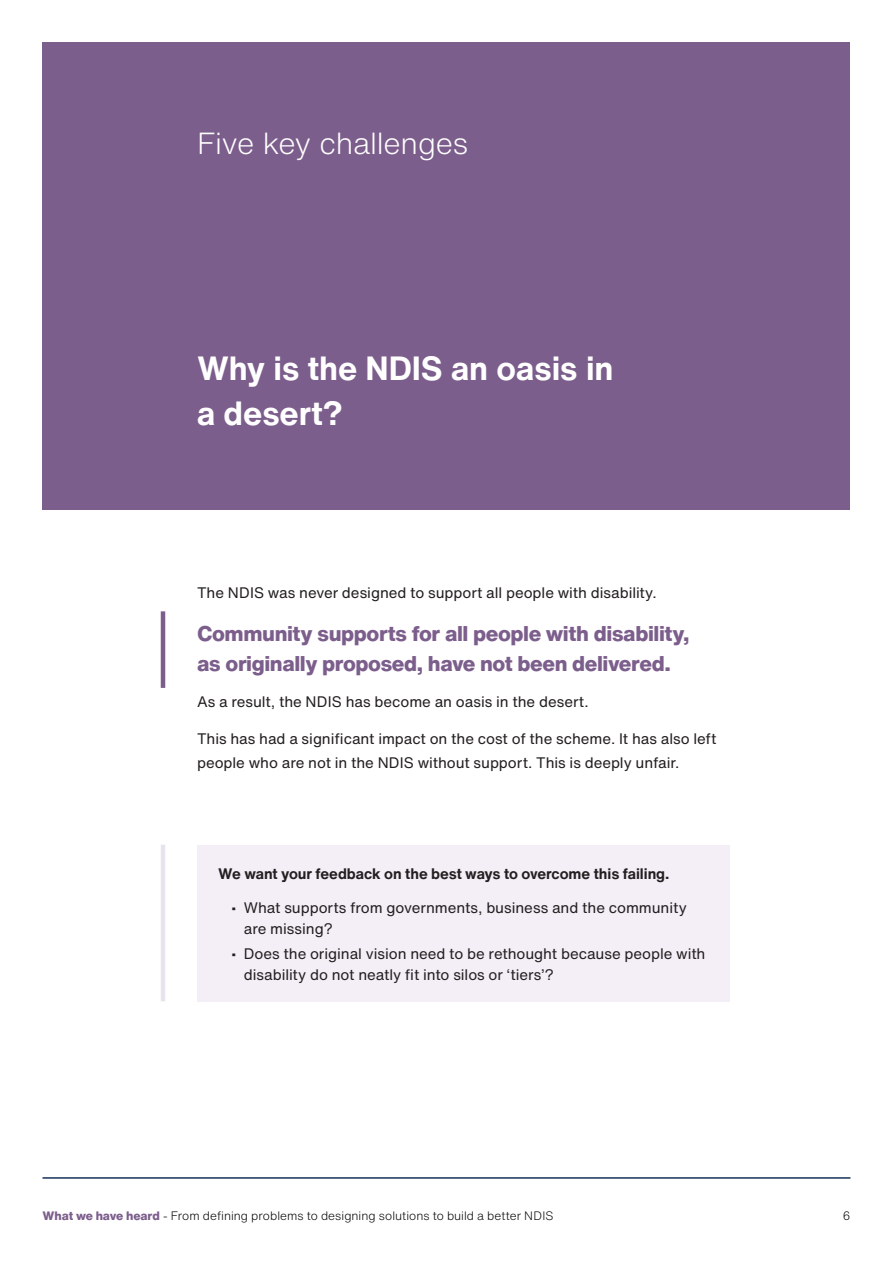
<style>
.page{position:relative;width:893px;height:1263px;background:#fff}
.page>*{position:absolute;margin:0;border:0;box-sizing:border-box;transform-origin:0 0}
.p_H4_reversed{font:700 33px/45px "Helvetica Now Text";letter-spacing:-.005em;color:#fff}
.t1{font:300 30px "Helvetica Now Text";letter-spacing:-.01em;color:#fff}
.p_body_emphasis{font:800 21px/30px "Helvetica Now Text";letter-spacing:-.02em;color:#7c5e8c}
.p_body{font:15px/24px "Helvetica Now Text";letter-spacing:-.005em;color:#231f20}
.p_body-bulleted{font:15px/21px "Helvetica Now Text";letter-spacing:-.005em;color:#231f20}
.p_body-2{font:700 15px "Helvetica Now Text";letter-spacing:-.005em;color:#231f20}
.t2{font:300 12px "Helvetica Now Text";letter-spacing:.005em;color:#000}
.s1{font-weight:800;color:#7c5e8c}
</style>
<div class="page">
<hr style="left:43px;top:1177px;width:807px;height:2px;background:#153157">
<div style="left:43px;top:43px;width:807px;height:467px;background:#7c5e8c"></div>
<hr style="left:161px;top:611px;width:4px;height:77px;background:#7c5e8c">
<hr style="left:161px;top:845px;width:4px;height:156px;background:#e8e4ed">
<div style="left:197px;top:845px;width:533px;height:156px;background:#f4eff7"></div>
<h2 class="t1" style="left:197px;top:121px;width:273px">Five key challenges</h2>
<h4 class="p_H4_reversed" style="left:197px;top:345px;width:418px">Why is the NDIS an oasis in a desert?</h4>
<p class="p_body" style="left:197px;top:580px;width:459px">The NDIS was never designed to support all people with disability.</p>
<p class="p_body_emphasis" style="left:197px;top:618px;width:494px">Community supports for all people with disability, as originally proposed, have not been delivered.</p>
<p class="p_body" style="left:197px;top:690px;width:390px">As a result, the NDIS has become an oasis in the desert.</p>
<p class="p_body" style="left:197px;top:726px;width:521px">This has had a significant impact on the cost of the scheme. It has also left people who are not in the NDIS without support. This is deeply unfair.</p>
<p class="p_body-2" style="left:218px;top:862px;width:453px">We want your feedback on the best ways to overcome this failing.</p>
<p class="p_body-bulleted" style="left:244px;top:896px;width:444px;text-indent:-13px">• What supports from governments, business and the community are missing?</p>
<p class="p_body-bulleted" style="left:244px;top:943px;width:463px;text-indent:-13px">• Does the original vision need to be rethought because people with disability do not neatly fit into silos or ‘tiers’?</p>
<p class="t2" style="left:43px;top:1207px;width:513px"><span class="s1">What we have heard</span> - From defining problems to designing solutions to build a better NDIS</p>
<p class="t2" style="left:843px;top:1207px;width:9px">6</p>
</div>
